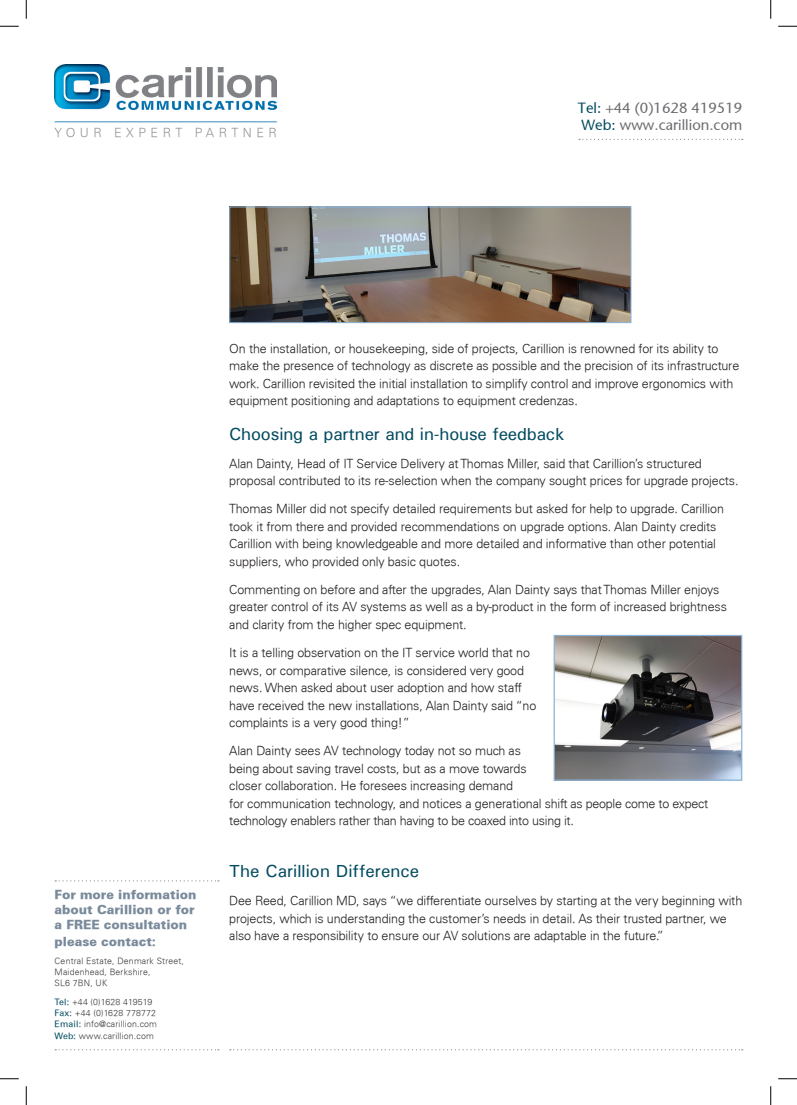
<style>
.page{position:relative;width:797px;height:1105px;background:#fff}
.page>*{position:absolute;margin:0;border:0;box-sizing:border-box;transform-origin:0 0}
.t1{font:500 17.5px "Univers";letter-spacing:-.01em;color:#024b60}
.t2{font:14.75px/17.8px "Stone Sans";color:#6c6d70}
.t3{font:300 12.5px/17.5px "Univers";letter-spacing:-.01em;color:#231f20}
.t4{font:900 12.5px/15px "Univers";color:#798a9b}
.t5{font:300 12.5px "Univers";letter-spacing:.36em;color:#939598}
.t6{font:300 8.75px/11.2px "Univers";letter-spacing:.02em;color:#3e3e3f}
.s1{color:#024b60}
.s2{font-weight:400;color:#024b60}
</style>
<div class="page">
<svg style="left:579px;top:139px;width:163px;height:1px"></svg>
<svg style="left:55px;top:1049px;width:164px;height:1px"></svg>
<svg style="left:55px;top:880px;width:164px;height:1px"></svg>
<svg style="left:230px;top:1049px;width:512px;height:1px"></svg>
<img style="left:55px;top:64px;width:221px;height:46px">
<hr style="left:55px;top:122px;width:222px;height:1px;background:#0070af">
<img style="left:555px;top:637px;width:185px;height:142px">
<div style="left:553px;top:635px;width:189px;height:146px;border:1px solid #8cb4d9"></div>
<img style="left:231px;top:208px;width:398px;height:113px">
<div style="left:229px;top:206px;width:402px;height:117px;border:1px solid #8cb4d9"></div>
<svg style="left:0;top:25px;width:19px;height:2px"></svg>
<svg style="left:778px;top:25px;width:19px;height:2px"></svg>
<svg style="left:0;top:1078px;width:19px;height:1px"></svg>
<svg style="left:778px;top:1078px;width:19px;height:1px"></svg>
<svg style="left:25px;top:0;width:2px;height:19px"></svg>
<svg style="left:25px;top:1086px;width:2px;height:19px"></svg>
<svg style="left:770px;top:0;width:1px;height:19px"></svg>
<svg style="left:770px;top:1086px;width:1px;height:19px"></svg>
<p class="t5" style="left:55px;top:125px;width:224px">YOUR EXPERT PARTNER</p>
<p class="t2" style="left:578px;top:99px;width:166px"><span class="s1">Tel:</span> +44 (0)1628 419519<br><span class="s1">Web:</span> www.carillion.com</p>
<p class="t4" style="left:55px;top:887px;width:143px">For more information about Carillion or for a FREE consultation</p>
<p class="t4" style="left:55px;top:933px;width:103px">please contact:</p>
<p class="t6" style="left:55px;top:955px;width:131px">Central Estate, Denmark Street,<br>Maidenhead, Berkshire,<br>SL6 7BN, UK</p>
<p class="t6" style="left:55px;top:996px;width:104px"><span class="s2">Tel:</span> +44 (0)1628 419519<br><span class="s2">Fax:</span> +44 (0)1628 778772<br><span class="s2">Email:</span> info@carillion.com<br><span class="s2">Web:</span> www.carillion.com</p>
<p class="t3" style="left:229px;top:339px;width:511px">On the installation, or housekeeping, side of projects, Carillion is renowned for its ability to make the presence of technology as discrete as possible and the precision of its infrastructure work. Carillion revisited the initial installation to simplify control and improve ergonomics with equipment positioning and adaptations to equipment credenzas.</p>
<p class="t1" style="left:229px;top:422px;width:337px">Choosing a partner and in-house feedback</p>
<p class="t3" style="left:229px;top:454px;width:511px">Alan Dainty, Head of IT Service Delivery at Thomas Miller, said that Carillion’s structured proposal contributed to its re-selection when the company sought prices for upgrade projects.</p>
<p class="t3" style="left:229px;top:500px;width:496px">Thomas Miller did not specify detailed requirements but asked for help to upgrade. Carillion took it from there and provided recommendations on upgrade options. Alan Dainty credits Carillion with being knowledgeable and more detailed and informative than other potential suppliers, who provided only basic quotes.</p>
<p class="t3" style="left:229px;top:581px;width:499px">Commenting on before and after the upgrades, Alan Dainty says that Thomas Miller enjoys greater control of its AV systems as well as a by-product in the form of increased brightness and clarity from the higher spec equipment.</p>
<p class="t3" style="left:229px;top:644px;width:308px">It is a telling observation on the IT service world that no news, or comparative silence, is considered very good news. When asked about user adoption and how staff have received the new installations, Alan Dainty said “no complaints is a very good thing!”</p>
<p class="t3" style="left:229px;top:742px;width:480px">Alan Dainty sees AV technology today not so much as<br>being about saving travel costs, but as a move towards<br>closer collaboration. He foresees increasing demand<br>for communication technology, and notices a generational shift as people come to expect technology enablers rather than having to be coaxed into using it.</p>
<p class="t1" style="left:229px;top:860px;width:191px">The Carillion Difference</p>
<p class="t3" style="left:229px;top:892px;width:514px">Dee Reed, Carillion MD, says “we differentiate ourselves by starting at the very beginning with projects, which is understanding the customer’s needs in detail. As their trusted partner, we also have a responsibility to ensure our AV solutions are adaptable in the future.”</p>
</div>
